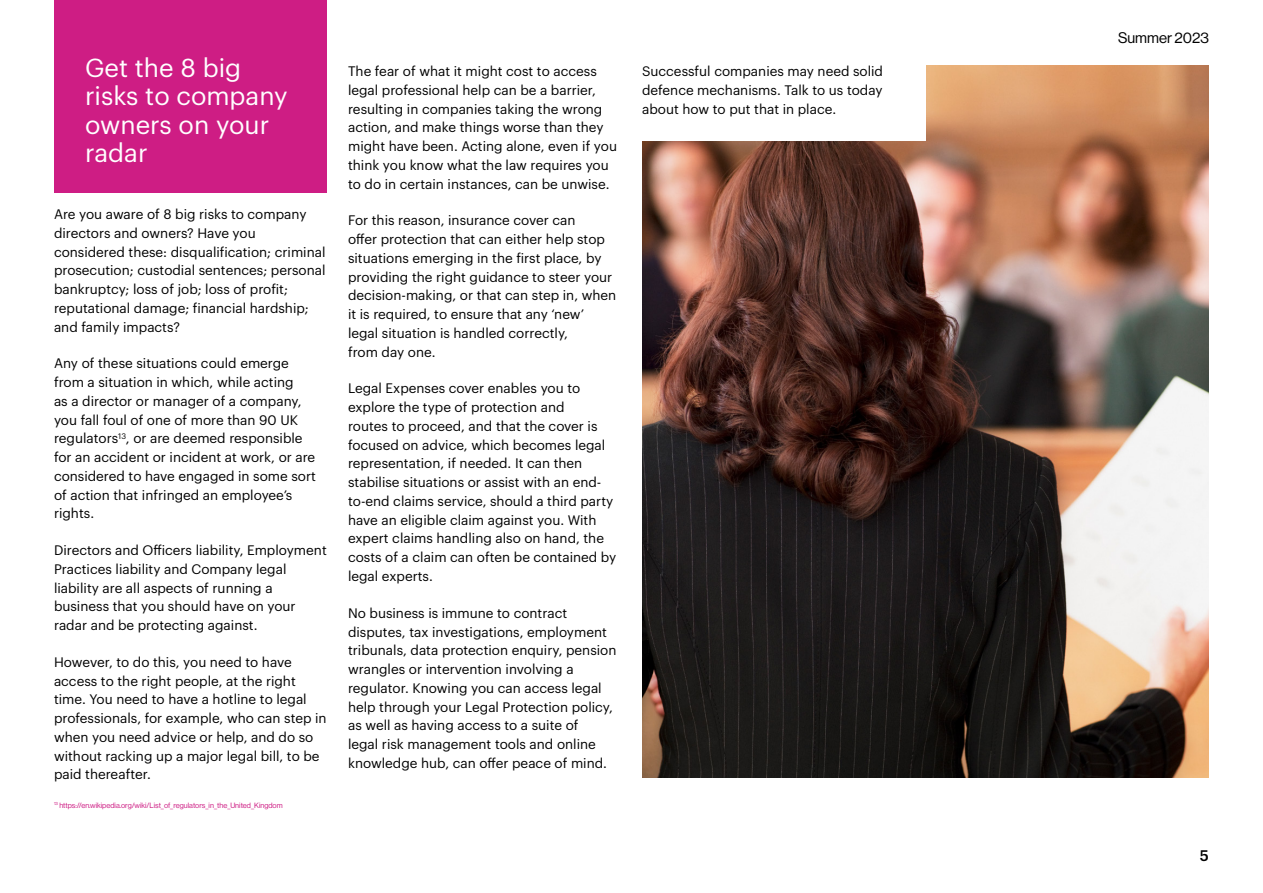
<style>
.page{position:relative;width:1263px;height:893px;background:#fff}
.page>*{position:absolute;margin:0;border:0;box-sizing:border-box;transform-origin:0 0}
.Subtitle__NHG_17_19{font:25.5px/28.5px "Graphik";color:#fff}
.t1{font:15px "N Haas Grotesk DS Pro 55 Rg";color:#000}
.Subtitle__NHG_17_19-2{font:500 15px "Graphik";color:#000}
.Body_text_black{font:13.5px/18.8px "Graphik";color:#000}
.FootNote{font:7.5px "N Haas Grotesk DS Pro 55 Rg";color:#ce1d84}
</style>
<div class="page">
<img style="left:642px;top:65px;width:567px;height:713px">
<div style="left:631px;top:54px;width:294px;height:86px;background:#fff"></div>
<div style="left:54px;top:0;width:273px;height:193px;background:#ce1d84"></div>
<p class="Subtitle__NHG_17_19" style="left:85px;top:51px;width:204px">Get the 8 big risks to company owners on your radar</p>
<p class="Body_text_black" style="left:54px;top:204px;width:273px">Are you aware of 8 big risks to company directors and owners? Have you considered these: disqualification; criminal prosecution; custodial sentences; personal bankruptcy; loss of job; loss of profit; reputational damage; financial hardship; and family impacts?</p>
<p class="Body_text_black" style="left:54px;top:353px;width:263px">Any of these situations could emerge from a situation in which, while acting<br>as a director or manager of a company, you fall foul of one of more than 90 UK regulators<sup>13</sup>, or are deemed responsible for an accident or incident at work, or are considered to have engaged in some sort of action that infringed an employee’s rights.</p>
<p class="Body_text_black" style="left:54px;top:540px;width:274px">Directors and Officers liability, Employment Practices liability and Company legal liability are all aspects of running a business that you should have on your radar and be protecting against.</p>
<p class="Body_text_black" style="left:54px;top:652px;width:274px">However, to do this, you need to have access to the right people, at the right time. You need to have a hotline to legal professionals, for example, who can step in when you need advice or help, and do so without racking up a major legal bill, to be paid thereafter.</p>
<p class="FootNote" style="left:54px;top:801px;width:230px"><sup>13</sup> https://en.wikipedia.org/wiki/List_of_regulators_in_the_United_Kingdom</p>
<p class="Body_text_black" style="left:348px;top:61px;width:270px">The fear of what it might cost to access legal professional help can be a barrier, resulting in companies taking the wrong action, and make things worse than they might have been. Acting alone, even if you think you know what the law requires you to do in certain instances, can be unwise.</p>
<p class="Body_text_black" style="left:348px;top:210px;width:270px">For this reason, insurance cover can<br>offer protection that can either help stop situations emerging in the first place, by providing the right guidance to steer your decision-making, or that can step in, when it is required, to ensure that any ‘new’ legal situation is handled correctly,<br>from day one.</p>
<p class="Body_text_black" style="left:348px;top:378px;width:270px">Legal Expenses cover enables you to explore the type of protection and<br>routes to proceed, and that the cover is focused on advice, which becomes legal representation, if needed. It can then stabilise situations or assist with an end&shy;to-end claims service, should a third party have an eligible claim against you. With expert claims handling also on hand, the costs of a claim can often be contained by legal experts.</p>
<p class="Body_text_black" style="left:348px;top:602px;width:270px">No business is immune to contract disputes, tax investigations, employment tribunals, data protection enquiry, pension wrangles or intervention involving a regulator. Knowing you can access legal help through your Legal Protection policy, as well as having access to a suite of<br>legal risk management tools and online knowledge hub, can offer peace of mind.</p>
<p class="Body_text_black" style="left:642px;top:61px;width:242px;text-align:justify">Successful companies may need solid defence mechanisms. Talk to us today about how to put that in place.</p>
<p class="t1" style="left:1118px;top:30px;width:92px">Summer 2023</p>
<p class="Subtitle__NHG_17_19-2" style="left:1200px;top:844px;width:11px">5</p>
</div>
